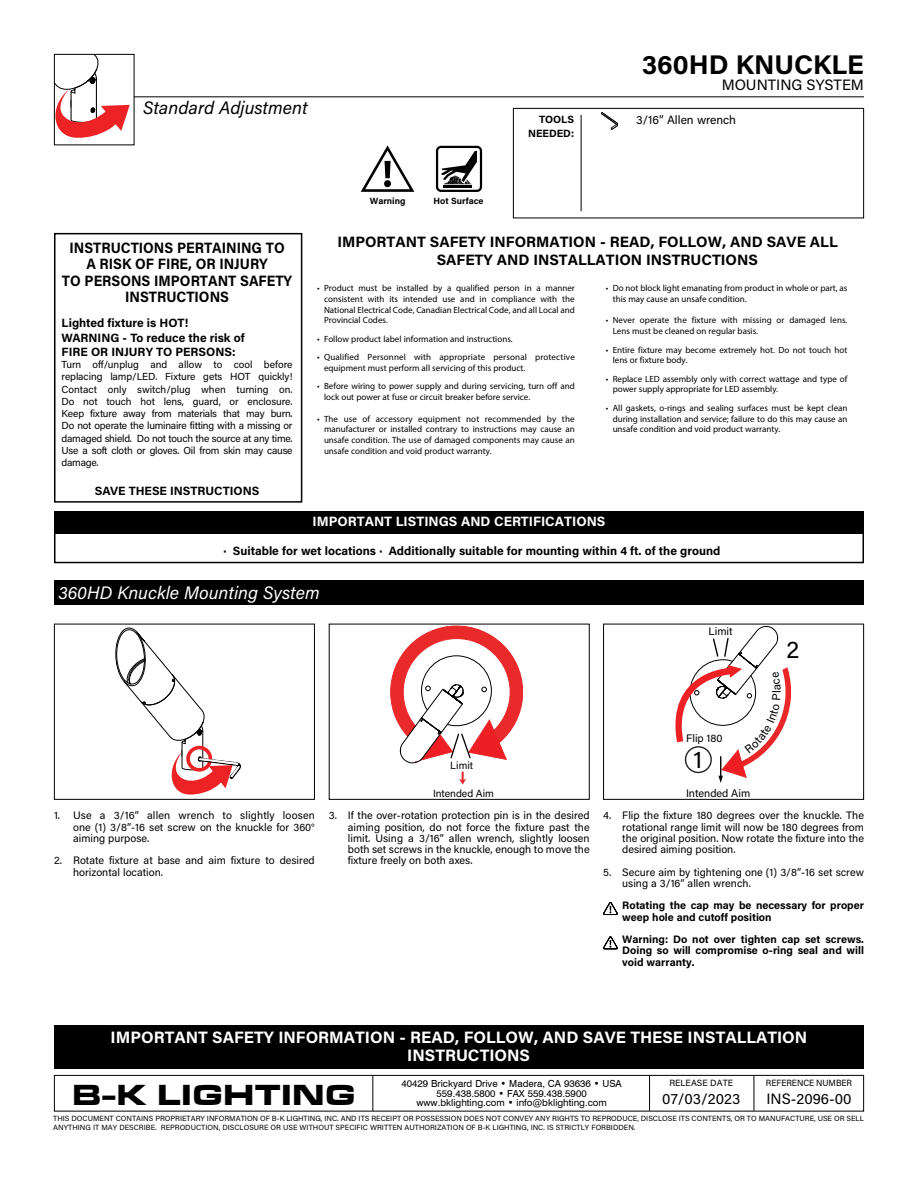
<style>
.page{position:relative;width:918px;height:1188px;background:#fff}
.page>*{position:absolute;margin:0;border:0;box-sizing:border-box;transform-origin:0 0}
.t1{font:30px "Microgramma D Bold Exte";letter-spacing:.055em;color:#000}
.t2{font:700 27px "Acumin Pro";color:#000}
.t3{font:24.45px "Acumin Pro";color:#000}
.t4{font:italic 18px "Acumin Pro";color:#fff}
.t5{font:italic 18px "Acumin Pro";color:#000}
.t6{font:700 16.5px/18px "Acumin Pro";color:#fff}
.t7{font:700 15px/18px "Acumin Pro";color:#000}
.t8{font:700 15px/16.5px "Acumin Pro";color:#000;text-align:center;scale:.93 1}
.t9{font:15px "Acumin Pro";color:#000}
.t10{font:700 13.5px "Acumin Pro";color:#fff}
.t11{font:700 12px/14.4px "Acumin Pro";color:#000}
.t12{font:12px "Acumin Pro";color:#000}
.t13{font:11.7px "Acumin Pro";color:#000}
.t14{font:10.95px "Acumin Pro";color:#000}
.t15{font:10.8px/11.2px "Acumin Pro";color:#000;text-align:justify}
.t16{font:700 10.8px/11.2px "Acumin Pro";color:#000}
.t17{font:700 10.5px "Acumin Pro";color:#000}
.t18{font:10.35px "Acumin Pro";color:#000}
.t19{font:10.2px/12.3px "Acumin Pro";letter-spacing:-.02em;color:#000;text-align:justify}
.t20{font:9.75px/9.8px "Swiss 721 BT";color:#000;text-align:center}
.t21{font:9px/10.8px "Myriad Pro";color:#000}
.t22{font:9px "Acumin Pro";color:#000;scale:.95 1}
.t23{font:9px "Acumin Pro";color:#000}
.t24{font:700 9px "Acumin Pro";color:#000}
.t25{font:7.5px/9px "Acumin Pro";color:#000}
</style>
<div class="page">
<svg style="left:361px;top:145px;width:53px;height:47px"></svg>
<div style="left:436px;top:145px;width:46px;height:47px;background:#f8f8f8"></div>
<div style="left:437px;top:147px;width:44px;height:44px;background:#fff;border-radius:4px"></div>
<div style="left:436px;top:146px;width:46px;height:46px;border:2px solid #000;border-radius:4px"></div>
<svg style="left:441px;top:151px;width:36px;height:34px"></svg>
<hr style="left:444px;top:185px;width:28px;height:2px;background:#000">
<div style="left:54px;top:1075px;width:810px;height:37px;border:1px solid #000"></div>
<hr style="left:754px;top:1075px;width:1px;height:36px;background:#000">
<hr style="left:649px;top:1075px;width:1px;height:36px;background:#000">
<hr style="left:372px;top:1076px;width:1px;height:35px;background:#000">
<hr style="left:124px;top:96px;width:740px;height:1px;background:#000">
<div style="left:54px;top:233px;width:248px;height:270px;border:2px solid #000"></div>
<div style="left:54px;top:525px;width:810px;height:38px;border:2px solid #000"></div>
<div style="left:54px;top:511px;width:810px;height:23px;background:#000"></div>
<div style="left:54px;top:1025px;width:810px;height:44px;background:#000"></div>
<div style="left:513px;top:108px;width:351px;height:110px;border:1px solid #000"></div>
<svg style="left:601px;top:112px;width:17px;height:18px"></svg>
<hr style="left:581px;top:115px;width:1px;height:96px;background:#000">
<div style="left:54px;top:580px;width:810px;height:25px;background:#000"></div>
<div style="left:603px;top:624px;width:261px;height:176px;border:1px solid #000"></div>
<svg style="left:116px;top:628px;width:125px;height:167px"></svg>
<div style="left:54px;top:624px;width:261px;height:176px;border:1px solid #000"></div>
<svg style="left:603px;top:949px;width:15px;height:1px"></svg>
<svg style="left:603px;top:936px;width:15px;height:13px"></svg>
<svg style="left:603px;top:902px;width:15px;height:13px"></svg>
<svg style="left:391px;top:626px;width:132px;height:138px"></svg>
<svg style="left:459px;top:772px;width:7px;height:13px"></svg>
<div style="left:329px;top:624px;width:261px;height:176px;border:1px solid #000"></div>
<div style="left:54px;top:54px;width:80px;height:91px;background:#fff"></div>
<svg style="left:56px;top:56px;width:74px;height:82px"></svg>
<div style="left:54px;top:54px;width:80px;height:91px;border:1px solid #000"></div>
<svg style="left:604px;top:624px;width:190px;height:164px"></svg>
<h3 class="t5" style="left:143px;top:96px;width:166px">Standard Adjustment</h3>
<h2 class="t2" style="left:642px;top:45px;width:223px">360HD KNUCKLE</h2>
<h3 class="t9" style="left:722px;top:75px;width:144px">MOUNTING SYSTEM</h3>
<p class="t17" style="left:539px;top:112px;width:37px">TOOLS</p>
<h3 class="t12" style="left:636px;top:111px;width:101px">3/16” Allen wrench</h3>
<p class="t17" style="left:528px;top:125px;width:47px">NEEDED:</p>
<h3 class="t8" style="left:62px;top:239px;width:249px">INSTRUCTIONS PERTAINING TO<br>A RISK OF FIRE, OR INJURY<br>TO PERSONS IMPORTANT SAFETY<br>INSTRUCTIONS</h3>
<h3 class="t11" style="left:62px;top:315px;width:185px">Lighted fixture is HOT!<br>WARNING - To reduce the risk of<br>FIRE OR INJURY TO PERSONS:</h3>
<p class="t19" style="left:62px;top:358px;width:233px">Turn off/unplug and allow to cool before replacing lamp/LED. Fixture gets HOT quickly!<br>Contact only switch/plug when turning on.<br>Do not touch hot lens, guard, or enclosure.<br>Keep fixture away from materials that may burn.<br>Do not operate the luminaire fitting with a missing or damaged shield. Do not touch the source at any time.<br>Use a soft cloth or gloves. Oil from skin may cause damage.</p>
<h3 class="t11" style="left:95px;top:483px;width:166px">SAVE THESE INSTRUCTIONS</h3>
<p class="t24" style="left:370px;top:195px;width:37px">Warning</p>
<p class="t24" style="left:434px;top:195px;width:51px">Hot Surface</p>
<h3 class="t7" style="left:437px;top:232px;width:403px;text-indent:-99px">IMPORTANT SAFETY INFORMATION - READ, FOLLOW, AND SAVE ALL<br>SAFETY AND INSTALLATION INSTRUCTIONS</h3>
<p class="t21" style="left:324px;top:282px;width:252px;text-align:justify;text-indent:-7px">• Product must be installed by a qualified person in a manner consistent with its intended use and in compliance with the National Electrical Code, Canadian Electrical Code, and all Local and Provincial Codes.</p>
<p class="t21" style="left:317px;top:333px;width:197px">• Follow product label information and instructions.</p>
<p class="t21" style="left:324px;top:351px;width:252px;text-indent:-7px">• Qualified Personnel with appropriate personal protective equipment must perform all servicing of this product.</p>
<p class="t21" style="left:324px;top:381px;width:252px;text-indent:-7px">• Before wiring to power supply and during servicing, turn off and lock out power at fuse or circuit breaker before service.</p>
<p class="t21" style="left:324px;top:413px;width:252px;text-align:justify;text-indent:-7px">• The use of accessory equipment not recommended by the manufacturer or installed contrary to instructions may cause an unsafe condition. The use of damaged components may cause an unsafe condition and void product warranty.</p>
<p class="t21" style="left:613px;top:282px;width:236px;text-indent:-7px">• Do not block light emanating from product in whole or part, as this may cause an unsafe condition.</p>
<p class="t21" style="left:613px;top:315px;width:236px;text-indent:-7px">• Never operate the fixture with missing or damaged lens.<br>Lens must be cleaned on regular basis.</p>
<p class="t21" style="left:613px;top:344px;width:236px;text-indent:-7px">• Entire fixture may become extremely hot. Do not touch hot lens or fixture body.</p>
<p class="t21" style="left:613px;top:373px;width:236px;text-indent:-7px">• Replace LED assembly only with correct wattage and type of power supply appropriate for LED assembly.</p>
<p class="t21" style="left:613px;top:402px;width:236px;text-align:justify;text-indent:-7px">• All gaskets, o-rings and sealing surfaces must be kept clean during installation and service; failure to do this may cause an unsafe condition and void product warranty.</p>
<h3 class="t10" style="left:313px;top:511px;width:294px">IMPORTANT LISTINGS AND CERTIFICATIONS</h3>
<h3 class="t11" style="left:223px;top:543px;width:499px">· Suitable for wet locations · Additionally suitable for mounting within 4 ft. of the ground</h3>
<h3 class="t4" style="left:59px;top:580px;width:263px">360HD Knuckle Mounting System</h3>
<p class="t14" style="left:709px;top:624px;width:26px">Limit</p>
<h3 class="t3" style="left:786px;top:632px;width:14px">2</h3>
<p class="t13" style="left:768px;top:693px;width:4px;rotate:-90deg">l</p>
<p class="t15" style="left:73px;top:809px;width:243px;text-indent:-19px">1. Use a 3/16” allen wrench to slightly loosen one (1) 3/8”-16 set screw on the knuckle for 360° aiming purpose.</p>
<p class="t15" style="left:73px;top:854px;width:243px;text-indent:-19px">2. Rotate fixture at base and aim fixture to desired horizontal location.</p>
<p class="t18" style="left:450px;top:758px;width:24px">Limit</p>
<p class="t18" style="left:433px;top:786px;width:62px">Intended Aim</p>
<p class="t14" style="left:686px;top:730px;width:38px">Flip 180</p>
<h3 class="t3" style="left:693px;top:743px;width:10px">1</h3>
<p class="t14" style="left:686px;top:785px;width:66px">Intended Aim</p>
<p class="t15" style="left:348px;top:809px;width:243px;text-indent:-19px">3. If the over-rotation protection pin is in the desired aiming position, do not force the fixture past the limit. Using a 3/16” allen wrench, slightly loosen both set screws in the knuckle, enough to move the fixture freely on both axes.</p>
<p class="t15" style="left:622px;top:809px;width:243px;text-indent:-19px">4. Flip the fixture 180 degrees over the knuckle. The rotational range limit will now be 180 degrees from the original position. Now rotate the fixture into the desired aiming position.</p>
<p class="t15" style="left:622px;top:866px;width:243px;text-indent:-19px">5. Secure aim by tightening one (1) 3/8”-16 set screw using a 3/16” allen wrench.</p>
<p class="t16" style="left:622px;top:899px;width:243px">Rotating the cap may be necessary for proper weep hole and cutoff position</p>
<p class="t16" style="left:622px;top:933px;width:243px;text-align:justify">Warning: Do not over tighten cap set screws.<br>Doing so will compromise o-ring seal and will void warranty.</p>
<h3 class="t6" style="left:407px;top:1027px;width:402px;text-indent:-297px">IMPORTANT SAFETY INFORMATION - READ, FOLLOW, AND SAVE THESE INSTALLATION<br>INSTRUCTIONS</h3>
<p class="t20" style="left:396px;top:1078px;width:222px">40429 Brickyard Drive • Madera, CA 93636 • USA<br>5 9.438.580 • FAX 5 9.438.590 www.bklighting.com • info@bklighting.com</p>
<p class="t25" style="left:53px;top:1113px;width:812px">THIS DOCUMENT CONTAINS PROPRIETARY INFORMATION OF B-K LIGHTING, INC. AND ITS RECEIPT OR POSSESSION DOES NOT CONVEY ANY RIGHTS TO REPRODUCE, DISCLOSE ITS CONTENTS, OR TO MANUFACTURE, USE OR SELL<br>ANYTHING IT MAY DESCRIBE. REPRODUCTION, DISCLOSURE OR USE WITHOUT SPECIFIC WRITTEN AUTHORIZATION OF B-K LIGHTING, INC. IS STRICTLY FORBIDDEN.</p>
<p class="t20" style="left:401px;top:1078px;width:222px">40429 Brickyard Drive • Madera, CA 93636 • USA<br>559.438.5800 • FAX 559.438.5900</p>
<p class="t23" style="left:669px;top:1077px;width:65px">RELEASE DATE</p>
<h3 class="t9" style="left:662px;top:1088px;width:79px">07/03/2023</h3>
<p class="t22" style="left:766px;top:1077px;width:92px">REFERENCE NUMBER</p>
<h3 class="t9" style="left:766px;top:1088px;width:87px">INS-2096-00</h3>
<p class="t23" style="left:657px;top:1078px;width:65px">RELEASE DATE</p>
<h3 class="t9" style="left:652px;top:1089px;width:77px">10/25/2022</h3>
<p class="t22" style="left:749px;top:1078px;width:92px">REFERENC NUMBER</p>
<h3 class="t9" style="left:751px;top:1089px;width:84px">INS-2815-00</h3>
<h1 class="t1" style="left:73px;top:1075px;width:283px">B-K LIGHTING</h1>
<p class="t20" style="left:416px;top:1098px;width:192px">www.bklighting.com • info@bklighting.com</p>
</div>
